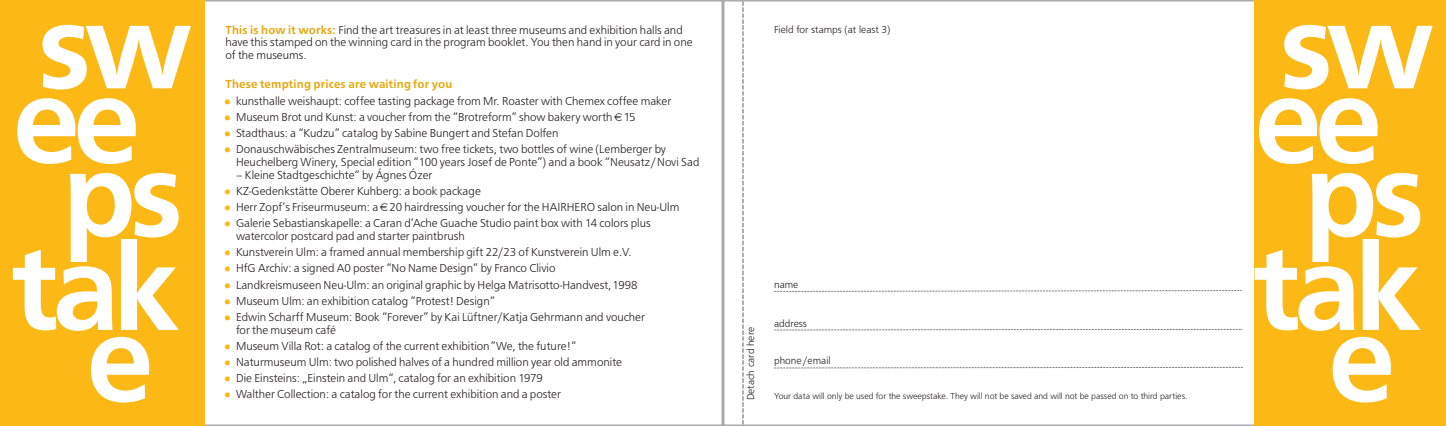
<style>
.page{position:relative;width:1446px;height:426px;background:#fff}
.page>*{position:absolute;margin:0;border:0;box-sizing:border-box;transform-origin:0 0}
.t1{font:500 126px "Frutus T";letter-spacing:-.055em;color:#fff}
.t2{font:300 12px/12.8px "Frutus T";color:#231f20}
.t3{font:500 12px "Frutus T";letter-spacing:.015em;color:#e6a810}
.t4{font:300 10.5px "Frutus T";color:#231f20}
.t5{font:300 9px "Frutus T";color:#231f20}
.s1{font-weight:500;color:#e6a810}
.s2{font-size:18px;color:#fcb814}
</style>
<div class="page">
<div style="left:1254px;top:0;width:192px;height:425px;background:#fcb814"></div>
<div style="left:0;top:0;width:204px;height:425px;background:#fcb814"></div>
<svg style="left:742px;top:0;width:2px;height:425px"></svg>
<svg style="left:773px;top:290px;width:469px;height:2px"></svg>
<svg style="left:773px;top:329px;width:469px;height:1px"></svg>
<svg style="left:773px;top:367px;width:470px;height:1px"></svg>
<p class="t1" style="left:37px;top:-2px;width:156px">sw</p>
<p class="t1" style="left:13px;top:71px;width:129px">ee</p>
<p class="t1" style="left:62px;top:145px;width:123px">ps</p>
<p class="t1" style="left:13px;top:239px;width:168px">tak</p>
<p class="t1" style="left:86px;top:310px;width:69px">e</p>
<p class="t2" style="left:225px;top:24px;width:469px"><span class="s1">This is how it works:</span> Find the art treasures in at least three museums and exhibition halls and have this stamped on the winning card in the program booklet. You then hand in your card in one of the museums.</p>
<p class="t3" style="left:225px;top:80px;width:228px">These tempting prices are waiting for you</p>
<p class="t2" style="left:222px;top:95px;width:451px"><span class="s2">•</span> kunsthalle weishaupt: coffee tasting package from Mr. Roaster with Chemex coffee maker</p>
<p class="t2" style="left:222px;top:111px;width:416px"><span class="s2">•</span> Museum Brot und Kunst: a voucher from the “Brotreform” show bakery worth 15</p>
<p class="t2" style="left:222px;top:127px;width:338px"><span class="s2">•</span> Stadthaus: a “Kudzu” catalog by Sabine Bungert and Stefan Dolfen</p>
<p class="t2" style="left:236px;top:143px;width:465px;text-indent:-14px"><span class="s2">•</span> Donauschwäbisches Zentralmuseum: two free tickets, two bottles of wine (Lemberger by<br>Heuchelberg Winery, Special edition “100 years Josef de Ponte”) and a book “Neusatz/Novi Sad</p>
<p class="t2" style="left:236px;top:169px;width:198px">– Kleine Stadtgeschichte“ by Ágnes Ózer</p>
<p class="t2" style="left:222px;top:185px;width:261px"><span class="s2">•</span> KZ-Gedenkstätte Oberer Kuhberg: a book package</p>
<p class="t2" style="left:222px;top:201px;width:459px"><span class="s2">•</span> Herr Zopf’s Friseurmuseum: a 20 hairdressing voucher for the HAIRHERO salon in Neu-Ulm</p>
<p class="t2" style="left:236px;top:217px;width:416px;text-indent:-14px"><span class="s2">•</span> Galerie Sebastianskapelle: a Caran d’Ache Guache Studio paint box with 14 colors plus watercolor postcard pad and starter paintbrush</p>
<p class="t2" style="left:222px;top:246px;width:412px"><span class="s2">•</span> Kunstverein Ulm: a framed annual membership gift 22/23 of Kunstverein Ulm e.V.</p>
<p class="t2" style="left:222px;top:262px;width:335px"><span class="s2">•</span> HfG Archiv: a signed A0 poster “No Name Design” by Franco Clivio</p>
<p class="t2" style="left:222px;top:279px;width:417px"><span class="s2">•</span> Landkreismuseen Neu-Ulm: an original graphic by Helga Matrisotto-Handvest,1998</p>
<p class="t2" style="left:222px;top:295px;width:275px"><span class="s2">•</span> Museum Ulm: an exhibition catalog “Protest! Design“</p>
<p class="t2" style="left:236px;top:311px;width:410px;text-indent:-14px"><span class="s2">•</span> Edwin Scharff Museum: Book “Forever” by Kai Lüftner/Katja Gehrmann and voucher for the museum café</p>
<p class="t2" style="left:222px;top:340px;width:356px"><span class="s2">•</span> Museum Villa Rot: a catalog of the current exhibition ”We, the future!“</p>
<p class="t2" style="left:222px;top:356px;width:402px"><span class="s2">•</span> Naturmuseum Ulm: two polished halves of a hundred million year old ammonite</p>
<p class="t2" style="left:222px;top:372px;width:323px"><span class="s2">•</span> Die Einsteins: „Einstein and Ulm“, catalog for an exhibition 1979</p>
<p class="t2" style="left:222px;top:388px;width:341px"><span class="s2">•</span> Walther Collection: a catalog for the current exhibition and a poster</p>
<p class="t5" style="left:774px;top:392px;width:415px">Your data will only be used for the sweepstake. They will not be saved and will not be passed on to third parties.</p>
<p class="t4" style="left:774px;top:25px;width:118px">Field for stamps (at least 3)</p>
<p class="t4" style="left:774px;top:280px;width:26px">name</p>
<p class="t4" style="left:774px;top:319px;width:34px">address</p>
<p class="t4" style="left:746px;top:400px;width:75px;rotate:-90deg">Detach card here</p>
<p class="t4" style="left:774px;top:356px;width:58px">phone /email</p>
<p class="t1" style="left:1279px;top:-2px;width:156px">sw</p>
<p class="t1" style="left:1254px;top:71px;width:129px">ee</p>
<p class="t1" style="left:1303px;top:145px;width:123px">ps</p>
<p class="t1" style="left:1254px;top:239px;width:168px">tak</p>
<p class="t1" style="left:1328px;top:310px;width:69px">e</p>
</div>
